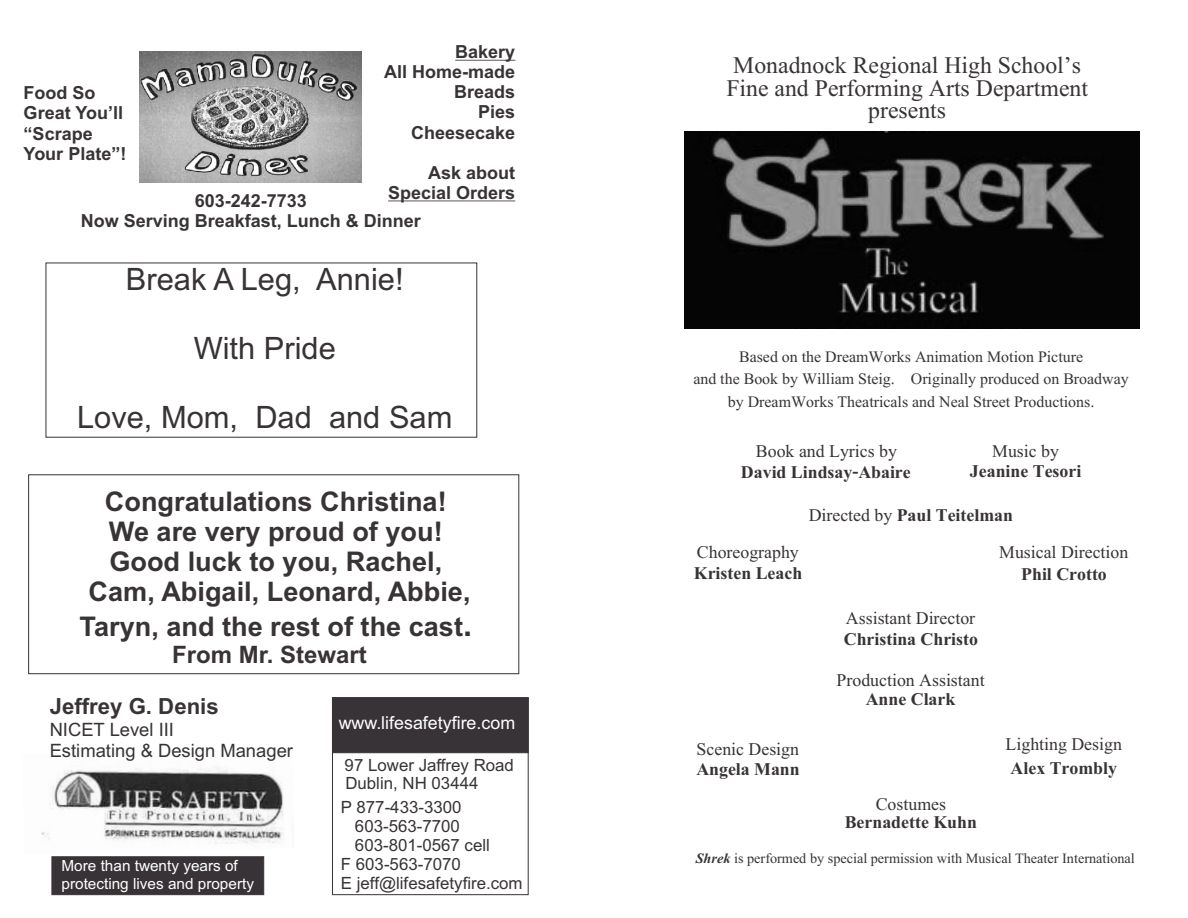
<style>
.page{position:relative;width:1188px;height:918px;background:#fff}
.page>*{position:absolute;margin:0;border:0;box-sizing:border-box;transform-origin:0 0}
.t1{font:36px "Angsana New";color:#383336}
.t2{font:30.9px "Arial";color:#383336}
.t3{font:700 27.15px/30.3px "Arial";color:#383336;text-align:center}
.t4{font:700 27px "Angsana New";color:#383336}
.t5{font:27px "Angsana New";color:#383336}
.t6{font:24.15px/22.8px "Angsana New";color:#383336;text-align:center}
.t7{font:700 24px "Arial";color:#383336}
.t8{font:700 22.2px "Arial";color:#383336}
.t9{font:21.6px "Angsana New";color:#383336}
.t10{font:18.45px/20.5px "Arial";color:#383336}
.t11{font:700 18px/20.1px "Arial";color:#383336;text-align:right}
.t12{font:17.85px "Arial";color:#fff}
.t13{font:16.8px/18.1px "Arial";color:#383336}
.t14{font:15.3px/17.1px "Arial";color:#fff}
.s1{font-size:32.4px}
.s2{font-weight:400}
.s3{font-weight:700;font-style:italic}
</style>
<div class="page">
<img style="left:685px;top:132px;width:454px;height:196px">
<img style="left:139px;top:52px;width:223px;height:130px">
<hr style="left:455px;top:60px;width:60px;height:1px;background:#383336">
<hr style="left:388px;top:201px;width:127px;height:1px;background:#383336">
<img style="left:41px;top:768px;width:243px;height:76px">
<div style="left:332px;top:697px;width:197px;height:198px;border:1px solid #383336"></div>
<div style="left:332px;top:697px;width:197px;height:56px;background:#383336"></div>
<div style="left:51px;top:856px;width:213px;height:39px;background:#383336"></div>
<div style="left:28px;top:474px;width:491px;height:200px;border:1px solid #383336"></div>
<div style="left:46px;top:263px;width:431px;height:175px;border:1px solid #383336"></div>
<p class="t11" style="left:384px;top:43px;width:133px">Bakery<br>All Home-made<br>Breads<br>Pies<br>Cheesecake</p>
<p class="t11" style="left:388px;top:164px;width:129px">Ask about<br>Special Orders</p>
<p class="t11" style="left:24px;top:85px;width:104px;text-align:left">Food So<br>Great You’ll “Scrape<br>Your Plate”!</p>
<p class="t11" style="left:81px;top:192px;width:342px;text-align:center">603-242-7733<br>Now Serving Breakfast, Lunch &amp; Dinner</p>
<p class="t2" style="left:126px;top:268px;width:279px">Break A Leg, Annie!</p>
<p class="t2" style="left:194px;top:337px;width:144px">With Pride</p>
<p class="t2" style="left:77px;top:406px;width:377px">Love, Mom, Dad and Sam</p>
<p class="t3" style="left:89px;top:488px;width:383px">Congratulations Christina!<br>We are very proud of you!<br>Good luck to you, Rachel,<br>Cam, Abigail, Leonard, Abbie,</p>
<p class="t3" style="left:80px;top:614px;width:394px">Taryn, and the rest of the cast<span class="s1">.</span></p>
<p class="t7" style="left:172px;top:646px;width:196px">From Mr. Stewart</p>
<p class="t8" style="left:50px;top:698px;width:171px">Jeffrey G. Denis</p>
<p class="t10" style="left:50px;top:721px;width:245px">NICET Level III<br>Estimating &amp; Design Manager</p>
<p class="t14" style="left:62px;top:859px;width:194px">More than twenty years of protecting lives and property</p>
<p class="t12" style="left:339px;top:716px;width:178px">www.lifesafetyfire.com</p>
<p class="t13" style="left:345px;top:758px;width:171px">97 Lower Jaffrey Road<br>Dublin, NH 03444</p>
<p class="t13" style="left:341px;top:800px;width:122px">P 877-433-3300</p>
<p class="t13" style="left:355px;top:819px;width:106px">603-563-7700</p>
<p class="t13" style="left:355px;top:838px;width:136px">603-801-0567 cell</p>
<p class="t13" style="left:341px;top:857px;width:121px">F 603-563-7070</p>
<p class="t13" style="left:341px;top:875px;width:183px">E jeff@lifesafetyfire.com</p>
<h1 class="t1" style="left:733px;top:40px;width:349px">Monadnock Regional High School’s</h1>
<h1 class="t1" style="left:726px;top:62px;width:363px">Fine and Performing Arts Department</h1>
<h1 class="t1" style="left:868px;top:85px;width:79px">presents</h1>
<p class="t6" style="left:693px;top:342px;width:437px">Based on the DreamWorks Animation Motion Picture<br>and the Book by William Steig. Originally produced on Broadway by DreamWorks Theatricals and Neal Street Productions.</p>
<p class="t5" style="left:756px;top:432px;width:143px">Book and Lyrics by</p>
<p class="t4" style="left:741px;top:454px;width:171px">David Lindsay-Abaire</p>
<p class="t5" style="left:992px;top:432px;width:68px">Music by</p>
<p class="t4" style="left:970px;top:453px;width:113px">Jeanine Tesori</p>
<p class="t4" style="left:809px;top:498px;width:206px"><span class="s2">Directed by</span> Paul Teitelman</p>
<p class="t5" style="left:697px;top:533px;width:103px">Choreography</p>
<p class="t4" style="left:694px;top:555px;width:110px">Kristen Leach</p>
<p class="t5" style="left:697px;top:730px;width:104px">Scenic Design</p>
<p class="t4" style="left:696px;top:751px;width:105px">Angela Mann</p>
<p class="t5" style="left:846px;top:599px;width:131px">Assistant Director</p>
<p class="t4" style="left:844px;top:621px;width:136px">Christina Christo</p>
<p class="t5" style="left:837px;top:662px;width:150px">Production Assistant</p>
<p class="t4" style="left:866px;top:681px;width:91px">Anne Clark</p>
<p class="t5" style="left:876px;top:785px;width:72px">Costumes</p>
<p class="t4" style="left:845px;top:804px;width:134px">Bernadette Kuhn</p>
<p class="t5" style="left:999px;top:533px;width:131px">Musical Direction</p>
<p class="t4" style="left:1021px;top:556px;width:87px">Phil Crotto</p>
<p class="t5" style="left:1006px;top:725px;width:118px">Lighting Design</p>
<p class="t4" style="left:1011px;top:750px;width:108px">Alex Trombly</p>
<p class="t9" style="left:696px;top:843px;width:441px"><span class="s3">Shrek</span> is performed by special permission with Musical Theater International</p>
</div>
